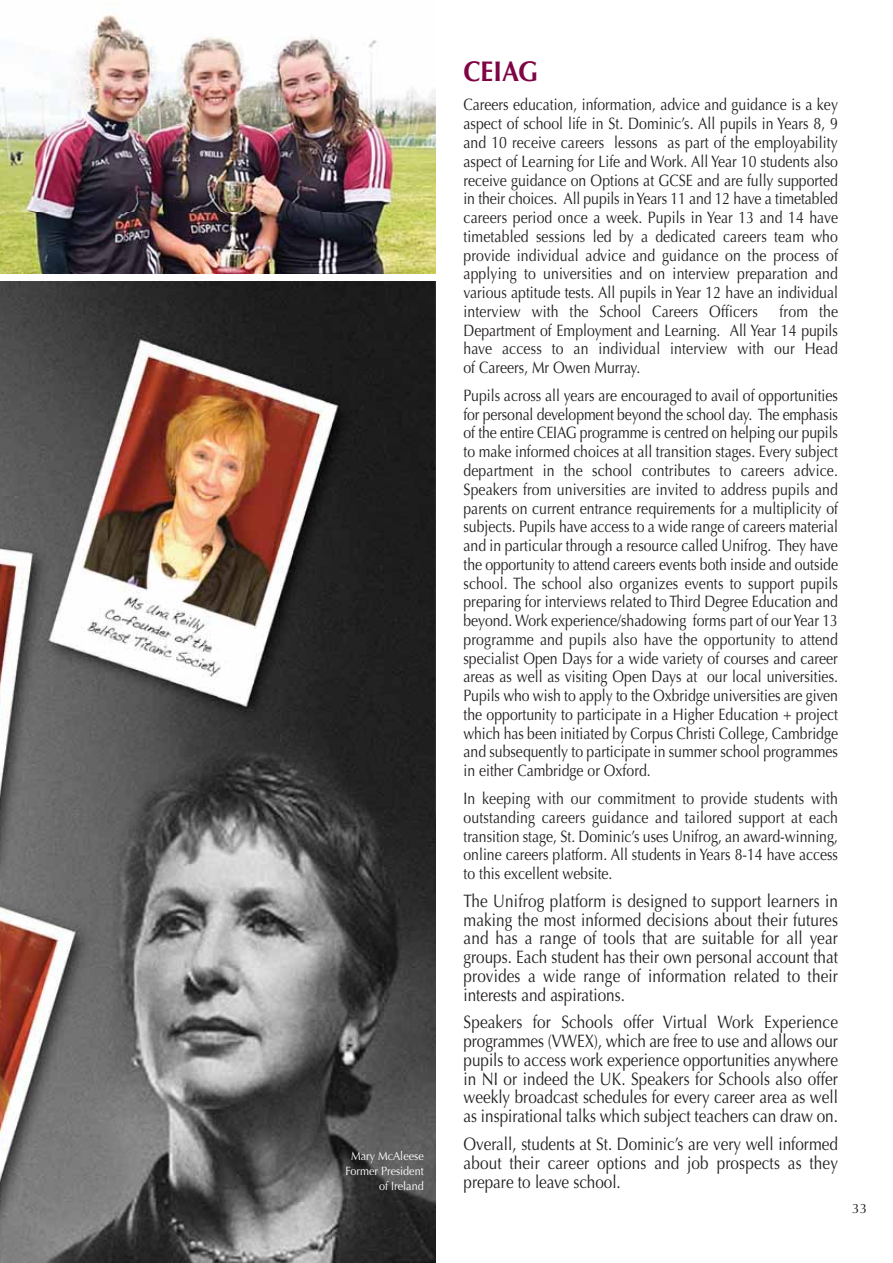
<style>
.page{position:relative;width:893px;height:1263px;background:#fff}
.page>*{position:absolute;margin:0;border:0;box-sizing:border-box;transform-origin:0 0}
.t1{font:700 28.5px "Optima";color:#7e0443;scale:.9 1}
.t2{font:18px/18.8px "Optima";color:#231f20;text-align:justify;scale:.85 1}
.t3{font:16.5px/18.8px "Optima";color:#231f20;text-align:justify;scale:.85 1}
.t4{font:13.5px "Optima";color:#231f20}
.t5{font:12px/15px "Optima";color:#fff;text-align:right;scale:.9 1}
</style>
<div class="page">
<img style="left:0;top:817px;width:435px;height:445px">
<img style="left:0;top:14px;width:436px;height:198px">
<img style="left:435px;top:281px;width:1px;height:536px">
<img style="left:0;top:281px;width:435px;height:536px">
<img style="left:0;top:273px;width:436px;height:1px">
<img style="left:0;top:212px;width:436px;height:61px">
<p class="t5" style="left:345px;top:1148px;width:88px">Mary McAleese<br>Former President of Ireland</p>
<h1 class="t1" style="left:463px;top:60px;width:84px">CEIAG</h1>
<p class="t3" style="left:463px;top:97px;width:442px">Careers education, information, advice and guidance is a key aspect of school life in St. Dominic’s. All pupils in Years 8, 9 and 10 receive careers lessons as part of the employability aspect of Learning for Life and Work. All Year 10 students also receive guidance on Options at GCSE and are fully supported in their choices. All pupils in Years 11 and 12 have a timetabled careers period once a week. Pupils in Year 13 and 14 have timetabled sessions led by a dedicated careers team who provide individual advice and guidance on the process of applying to universities and on interview preparation and various aptitude tests. All pupils in Year 12 have an individual interview with the School Careers Officers</p>
<p class="t3" style="left:463px;top:303px;width:442px;text-indent:316px">from the Department of Employment and Learning. All Year 14 pupils have access to an individual interview with our Head of Careers, Mr Owen Murray.</p>
<p class="t3" style="left:463px;top:387px;width:442px">Pupils across all years are encouraged to avail of opportunities for personal development beyond the school day. The emphasis of the entire CEIAG programme is centred on helping our pupils to make informed choices at all transition stages. Every subject department in the school contributes to careers advice.<br>Speakers from universities are invited to address pupils and parents on current entrance requirements for a multiplicity of subjects. Pupils have access to a wide range of careers material and in particular through a resource called Unifrog. They have the opportunity to attend careers events both inside and outside school. The school also organizes events to support pupils preparing for interviews related to Third Degree Education and beyond. Work experience/shadowing forms part of our Year 13 programme and pupils also have the opportunity to attend specialist Open Days for a wide variety of courses and career areas as well as visiting Open Days at our local universities.<br>Pupils who wish to apply to the Oxbridge universities are given the opportunity to participate in a Higher Education + project which has been initiated by Corpus Christi College, Cambridge and subsequently to participate in summer school programmes in either Cambridge or Oxford.</p>
<p class="t3" style="left:463px;top:790px;width:442px">In keeping with our commitment to provide students with outstanding careers guidance and tailored support at each transition stage, St. Dominic’s uses Unifrog, an award-winning, online careers platform. All students in Years 8-14 have access to this excellent website.</p>
<p class="t2" style="left:463px;top:892px;width:442px">The Unifrog platform is designed to support learners in making the most informed decisions about their futures and has a range of tools that are suitable for all year groups. Each student has their own personal account that provides a wide range of information related to their interests and aspirations.</p>
<p class="t2" style="left:463px;top:1014px;width:442px">Speakers for Schools offer Virtual Work Experience programmes (VWEX), which are free to use and allows our pupils to access work experience opportunities anywhere in NI or indeed the UK. Speakers for Schools also offer weekly broadcast schedules for every career area as well as inspirational talks which subject teachers can draw on.</p>
<p class="t2" style="left:463px;top:1135px;width:442px">Overall, students at St. Dominic’s are very well informed about their career options and job prospects as they prepare to leave school.</p>
<p class="t4" style="left:851px;top:1202px;width:17px">33</p>
</div>
